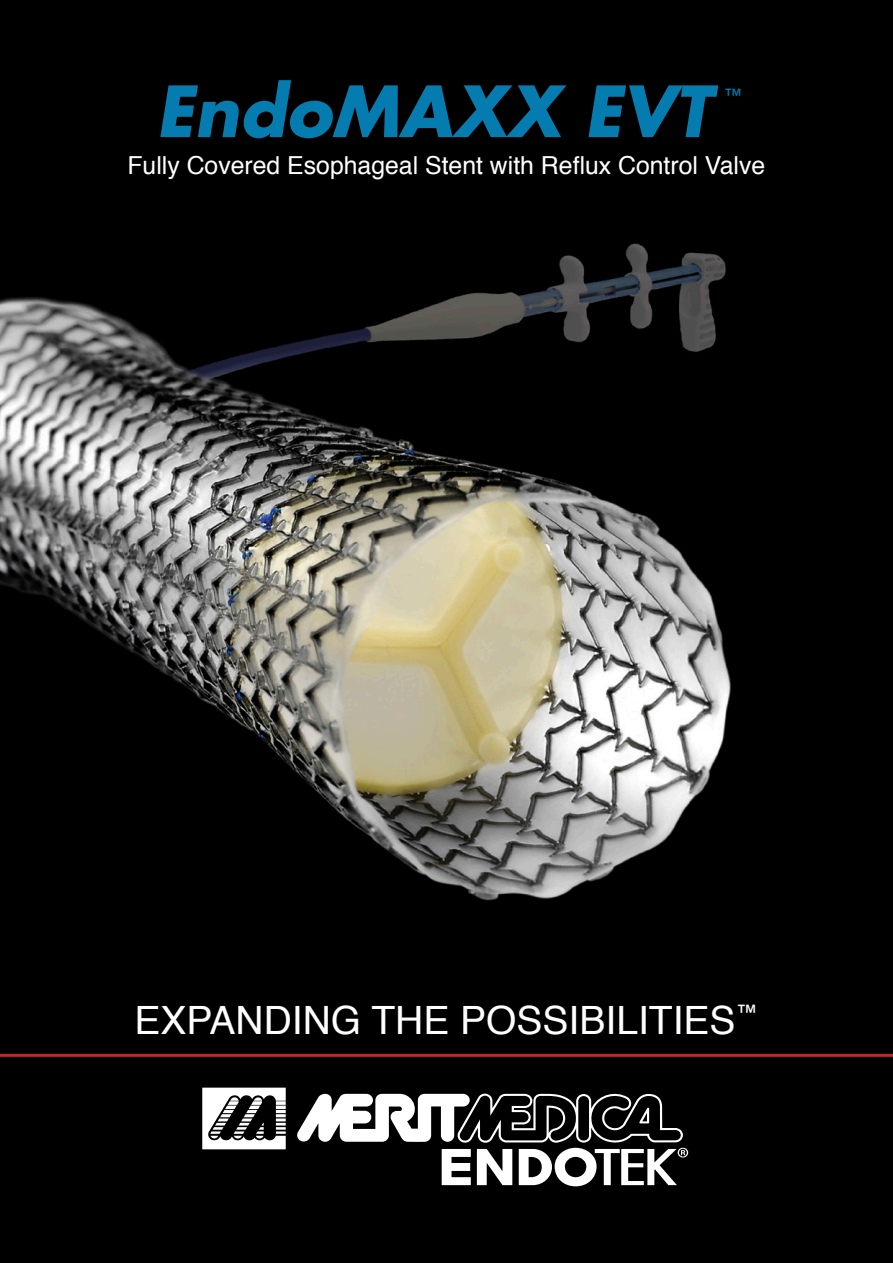
<style>
.page{position:relative;width:893px;height:1263px;background:#fff}
.page>*{position:absolute;margin:0;border:0;box-sizing:border-box;transform-origin:0 0}
.t1{font:italic 700 68.55px "Futura";color:#047caf}
.t2{font:39px "Helvetica";color:#fff}
.t3{font:24.75px "Helvetica";color:#fff}
.t4{font:19.95px "Helvetica";color:#047caf}
</style>
<div class="page">
<img style="left:0;top:0;width:893px;height:1263px">
<hr style="left:0;top:1054px;width:893px;height:3px;background:#c0272c">
<svg style="left:202px;top:1087px;width:84px;height:62px"></svg>
<svg style="left:296px;top:1090px;width:392px;height:96px"></svg>
<p class="t1" style="left:156px;top:64px;width:556px">EndoMAXX EVT</p>
<p class="t4" style="left:723px;top:80px;width:21px">™</p>
<p class="t3" style="left:127px;top:146px;width:639px">Fully Covered Esophageal Stent with Reflux Control Valve</p>
<p class="t2" style="left:134px;top:990px;width:625px">EXPANDING THE POSSIBILITIES<sup>™</sup></p>
</div>
